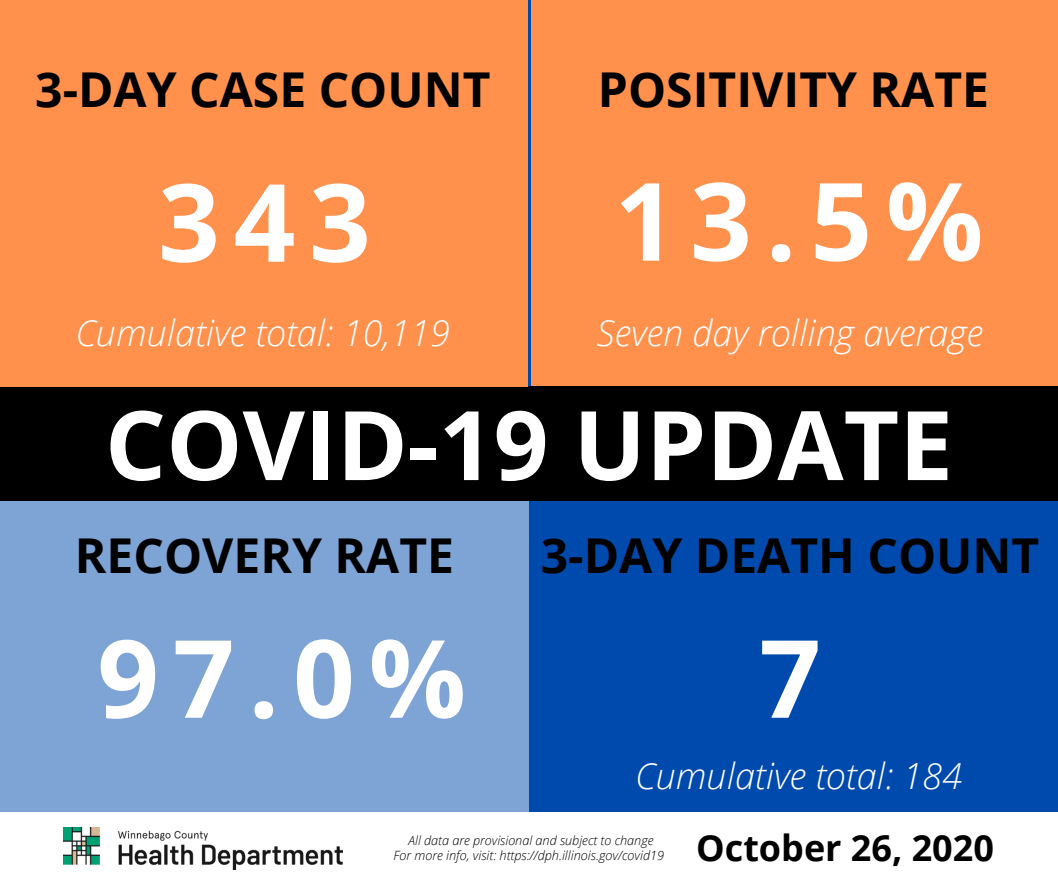
<style>
.page{position:relative;width:1058px;height:887px;background:#fff}
.page>*{position:absolute;margin:0;border:0;box-sizing:border-box;transform-origin:0 0}
.t1{font:700 108.15px "Open Sans";color:#fff}
.t2{font:700 108px "Open Sans";color:#fff}
.t3{font:700 96px "Open Sans";color:#fff}
.t4{font:700 48px "Open Sans";color:#000}
.t5{font:italic 300 36px "Open Sans";color:#fff}
.t6{font:700 36px "Open Sans";color:#000}
.t7{font:italic 300 12.75px "Open Sans";color:#000}
</style>
<div class="page">
<div style="left:0;top:443px;width:529px;height:443px;background:#7ea3d5"></div>
<div style="left:529px;top:501px;width:529px;height:385px;background:#004aad"></div>
<div style="left:0;top:812px;width:1058px;height:74px;background:#fff"></div>
<img style="left:64px;top:827px;width:279px;height:42px">
<div style="left:531px;top:0;width:527px;height:387px;background:#ff914d"></div>
<div style="left:0;top:386px;width:1058px;height:115px;background:#000"></div>
<div style="left:0;top:0;width:528px;height:387px;background:#ff914d"></div>
<h3 class="t4" style="left:35px;top:56px;width:457px">3-DAY CASE COUNT</h3>
<h3 class="t4" style="left:598px;top:56px;width:393px">POSITIVITY RATE</h3>
<h2 class="t2" style="left:158px;top:146px;width:214px">343</h2>
<h3 class="t5" style="left:75px;top:307px;width:376px">Cumulative total: 10,119</h3>
<h1 class="t1" style="left:614px;top:145px;width:370px">13.5%</h1>
<h3 class="t5" style="left:597px;top:307px;width:388px">Seven day rolling average</h3>
<h3 class="t3" style="left:105px;top:377px;width:849px">COVID-19 UPDATE</h3>
<h3 class="t4" style="left:75px;top:522px;width:380px">RECOVERY RATE</h3>
<h3 class="t4" style="left:541px;top:522px;width:500px">3-DAY DEATH COUNT</h3>
<h1 class="t1" style="left:97px;top:602px;width:370px">97.0%</h1>
<h1 class="t1" style="left:759px;top:602px;width:63px">7</h1>
<h3 class="t5" style="left:635px;top:750px;width:328px">Cumulative total: 184</h3>
<p class="t7" style="left:408px;top:831px;width:246px">All data are provisional and subject to change</p>
<p class="t7" style="left:393px;top:846px;width:272px">For more info, visit: https://dph.illinois.gov/covid19</p>
<h3 class="t6" style="left:696px;top:822px;width:299px">October 26, 2020</h3>
</div>
